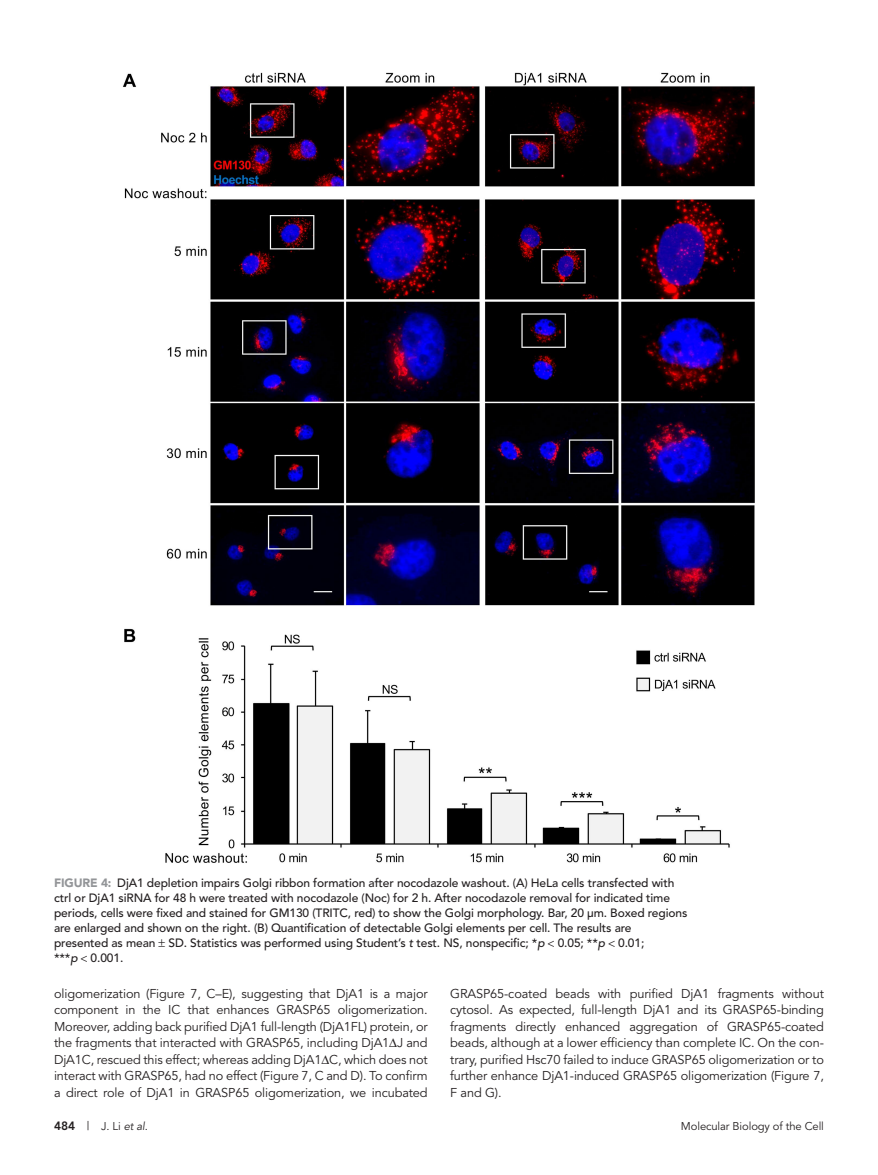
<style>
.page{position:relative;width:878px;height:1175px;background:#fff}
.page>*{position:absolute;margin:0;border:0;box-sizing:border-box;transform-origin:0 0}
.Para{font:12.75px/16.5px "Avenir";letter-spacing:-.01em;color:#231f20;text-align:justify}
.FigCaption_35_5p{font:500 12px/15px "Avenir";letter-spacing:-.01em;color:#231f20}
.t1{font:11.25px "Avenir";letter-spacing:-.01em;color:#231f20}
.s1{font-weight:900;color:#939598}
.s2{font-style:italic}
.s3{font-weight:800;font-size:12px}
.s4{font-size:12px}
</style>
<div class="page">
<img style="left:123px;top:72px;width:632px;height:791px">
<p class="FigCaption_35_5p" style="left:54px;top:876px;width:635px"><span class="s1">FIGURE 4:</span> DjA1 depletion impairs Golgi ribbon formation after nocodazole washout. (A) HeLa cells transfected with ctrl or DjA1 siRNA for 48 h were treated with nocodazole (Noc) for 2 h. After nocodazole removal for indicated time periods, cells were fixed and stained for GM130 (TRITC, red) to show the Golgi morphology. Bar, 20 µm. Boxed regions are enlarged and shown on the right. (B) Quantification of detectable Golgi elements per cell. The results are presented as mean SD. Statistics was performed using Student’s <span class="s2">t</span> test. NS, nonspecific; *<span class="s2">p</span> 0.05; **<span class="s2">p</span> 0.01;<br>***<span class="s2">p</span> 0.001.</p>
<p class="Para" style="left:54px;top:985px;width:375px">oligomerization (Figure 7, C–E), suggesting that DjA1 is a major component in the IC that enhances GRASP65 oligomerization.<br>Moreover, adding back purified DjA1 full-length (DjA1FL) protein, or the fragments that interacted with GRASP65, including DjA1∆J and DjA1C, rescued this effect; whereas adding DjA1 C, which does not interact with GRASP65, had no effect (Figure 7, C and D). To confirm a direct role of DjA1 in GRASP65 oligomerization, we incubated</p>
<p class="Para" style="left:450px;top:985px;width:375px">GRASP65-coated beads with purified DjA1 fragments without cytosol. As expected, full-length DjA1 and its GRASP65-binding fragments directly enhanced aggregation of GRASP65-coated beads, although at a lower efficiency than complete IC. On the con&shy;trary, purified Hsc70 failed to induce GRASP65 oligomerization or to further enhance DjA1-induced GRASP65 oligomerization (Figure 7, F and G).</p>
<p class="t1" style="left:54px;top:1119px;width:95px"><span class="s3">484</span> <span class="s4">|</span> J. Li <span class="s2">et al</span>.</p>
<p class="t1" style="left:681px;top:1119px;width:144px">Molecular Biology of the Cell</p>
</div>
